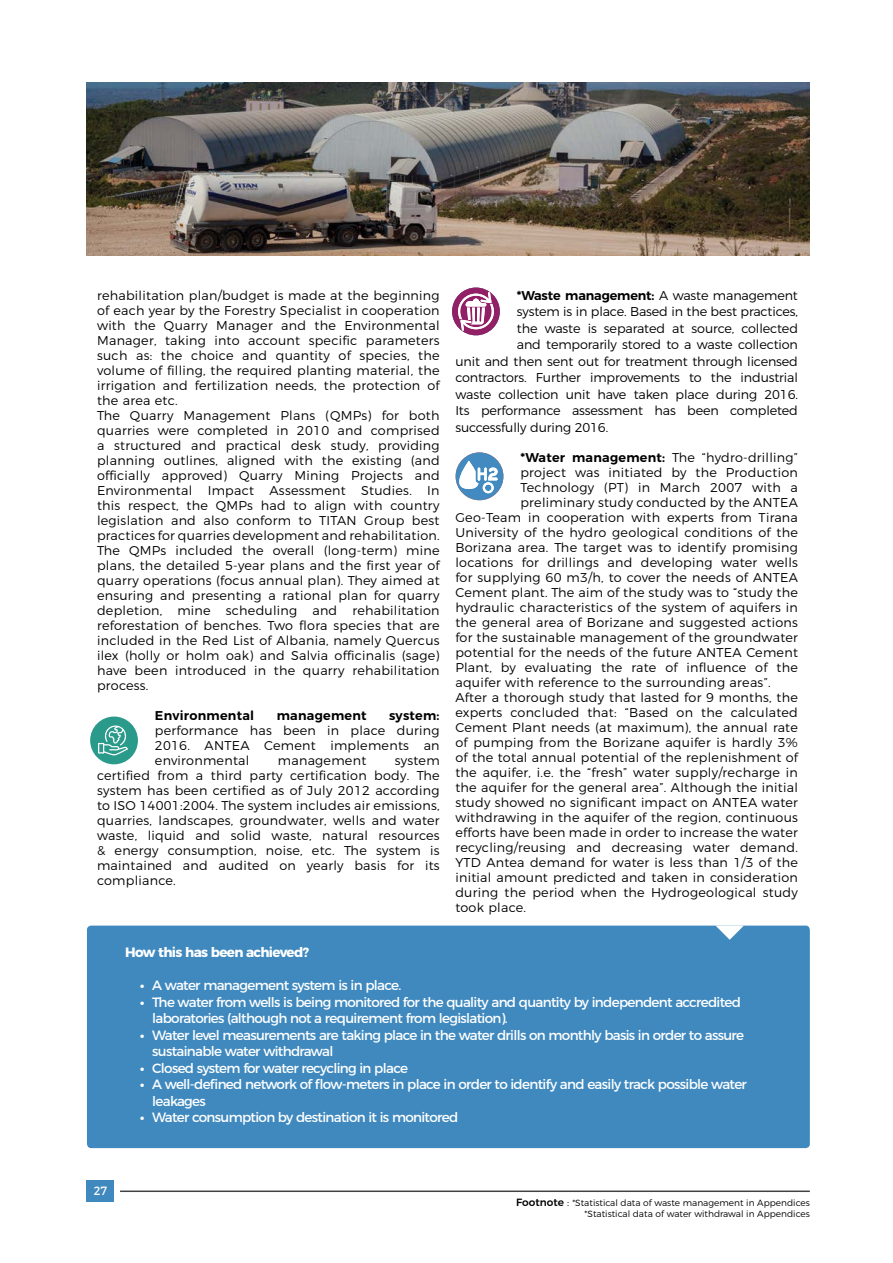
<style>
.page{position:relative;width:893px;height:1263px;background:#fff}
.page>*{position:absolute;margin:0;border:0;box-sizing:border-box;transform-origin:0 0}
.t1{font:13.5px/16.5px "Montserrat";letter-spacing:-.05em;color:#fff}
.t2{font:700 13.5px "Montserrat";letter-spacing:-.05em;color:#fff}
.t3{font:300 12.75px/15px "Montserrat";letter-spacing:.02em;color:#000;text-align:justify}
.t4{font:300 12.75px "Montserrat";letter-spacing:-.01em;color:#000}
.t5{font:600 12.75px "Montserrat";letter-spacing:-.01em;color:#000}
.t6{font:600 12.75px "Montserrat";letter-spacing:.02em;color:#000}
.t7{font:12px "Montserrat";color:#fff;scale:.91 1}
.t8{font:300 9px/10.5px "Montserrat";color:#000;text-align:right}
.s1{font-weight:300}
.s2{font-weight:600}
.s3{font-family:"Nexa";font-weight:800}
.s4{font-weight:500;font-size:10.5px}
.s5{font-size:10.5px}
</style>
<div class="page">
<hr style="left:120px;top:1190px;width:690px;height:2px;background:#414042">
<div style="left:87px;top:1180px;width:27px;height:21px;background:#3f89bf"></div>
<div style="left:87px;top:925px;width:723px;height:223px;background:#3f89bf;border-radius:4px"></div>
<div style="left:452px;top:288px;width:48px;height:47px;background:#912066;border-radius:50%"></div>
<svg style="left:457px;top:292px;width:38px;height:39px"></svg>
<div style="left:456px;top:452px;width:47px;height:48px;background:#428abf;border-radius:50%"></div>
<svg style="left:455px;top:461px;width:43px;height:32px"></svg>
<img style="left:87px;top:83px;width:723px;height:172px">
<div style="left:90px;top:716px;width:48px;height:48px;background:#2a9a8b;border-radius:50%"></div>
<svg style="left:98px;top:725px;width:30px;height:30px"></svg>
<svg style="left:715px;top:925px;width:29px;height:15px"></svg>
<p class="t3" style="left:97px;top:287px;width:344px;text-align:left">rehabilitation plan/budget is made at the beginning of each year by the Forestry Specialist in cooperation with the Quarry Manager and the Environmental Manager, taking into account specific parameters such as: the choice and quantity of species, the volume of filling, the required planting material, the irrigation and fertilization needs, the protection of the area etc.<br>The Quarry Management Plans (QMPs) for both quarries were completed in 2010 and comprised a structured and practical desk study, providing planning outlines, aligned with the existing (and officially approved) Quarry Mining Projects and Environmental Impact Assessment Studies. In this respect, the QMPs had to align with country legislation and also conform to TITAN Group best practices for quarries development and rehabilitation.<br>The QMPs included the overall (long-term) mine plans, the detailed 5-year plans and the first year of quarry operations (focus annual plan). They aimed at ensuring and presenting a rational plan for quarry depletion, mine scheduling and rehabilitation reforestation of benches. Two flora species that are included in the Red List of Albania, namely Quercus ilex (holly or holm oak) and Salvia officinalis (sage) have been introduced in the quarry rehabilitation process.</p>
<p class="t6" style="left:155px;top:705px;width:101px">Environmental</p>
<p class="t6" style="left:277px;top:705px;width:91px">management</p>
<p class="t6" style="left:389px;top:705px;width:52px">system:</p>
<p class="t3" style="left:155px;top:722px;width:286px">performance has been in place during 2016. ANTEA Cement implements an environmental</p>
<p class="t3" style="left:97px;top:752px;width:344px;text-indent:298px">system certified from a third party certification body. The system has been certified as of July 2012 according to ISO 14001:2004. The system includes air emissions, quarries, landscapes, groundwater, wells and water waste, liquid and solid waste, natural resources &amp; energy consumption, noise, etc. The system is maintained and audited on yearly basis for its compliance.</p>
<p class="t3" style="left:278px;top:752px;width:90px">management</p>
<p class="t5" style="left:517px;top:285px;width:283px">*Waste management: <span class="s1">A waste management</span></p>
<p class="t4" style="left:517px;top:302px;width:283px">system is in place. Based in the best practices,</p>
<p class="t4" style="left:517px;top:318px;width:283px">the waste is separated at source, collected</p>
<p class="t4" style="left:517px;top:335px;width:283px">and temporarily stored to a waste collection</p>
<p class="t4" style="left:455px;top:351px;width:344px">unit and then sent out for treatment through licensed</p>
<p class="t4" style="left:455px;top:368px;width:344px">contractors. Further improvements to the industrial</p>
<p class="t4" style="left:455px;top:384px;width:344px">waste collection unit have taken place during 2016.</p>
<p class="t4" style="left:455px;top:401px;width:344px">Its performance assessment has been completed</p>
<p class="t4" style="left:455px;top:417px;width:154px">successfully during 2016.</p>
<p class="t3" style="left:520px;top:449px;width:279px"><span class="s2">*Water management:</span> The “hydro-drilling”</p>
<p class="t3" style="left:520px;top:464px;width:279px">project was initiated by the Production</p>
<p class="t3" style="left:520px;top:479px;width:279px">Technology (PT) in March 2007 with a</p>
<p class="t3" style="left:520px;top:493px;width:279px">preliminary study conducted by the ANTEA</p>
<p class="t3" style="left:455px;top:508px;width:344px">Geo-Team in cooperation with experts from Tirana</p>
<p class="t3" style="left:455px;top:523px;width:344px">University of the hydro geological conditions of the</p>
<p class="t3" style="left:455px;top:538px;width:344px">Borizana area. The target was to identify promising</p>
<p class="t3" style="left:455px;top:553px;width:344px">locations for drillings and developing water wells</p>
<p class="t3" style="left:455px;top:568px;width:344px">for supplying 60 m3/h, to cover the needs of ANTEA</p>
<p class="t3" style="left:455px;top:583px;width:344px">Cement plant. The aim of the study was to “study the</p>
<p class="t3" style="left:455px;top:598px;width:344px">hydraulic characteristics of the system of aquifers in</p>
<p class="t3" style="left:455px;top:613px;width:344px">the general area of Borizane and suggested actions</p>
<p class="t3" style="left:455px;top:628px;width:344px">for the sustainable management of the groundwater</p>
<p class="t3" style="left:455px;top:643px;width:344px">potential for the needs of the future ANTEA Cement</p>
<p class="t3" style="left:455px;top:658px;width:344px">Plant, by evaluating the rate of influence of the</p>
<p class="t3" style="left:455px;top:673px;width:317px">aquifer with reference to the surrounding areas”.</p>
<p class="t3" style="left:455px;top:688px;width:344px">After a thorough study that lasted for 9 months, the</p>
<p class="t3" style="left:455px;top:703px;width:344px">experts concluded that: “Based on the calculated</p>
<p class="t3" style="left:455px;top:718px;width:344px">Cement Plant needs (at maximum), the annual rate</p>
<p class="t3" style="left:455px;top:733px;width:344px">of pumping from the Borizane aquifer is hardly 3%</p>
<p class="t3" style="left:455px;top:748px;width:344px">of the total annual potential of the replenishment of</p>
<p class="t3" style="left:455px;top:763px;width:344px">the aquifer, i.e. the “fresh” water supply/recharge in</p>
<p class="t3" style="left:455px;top:778px;width:344px">the aquifer for the general area”. Although the initial</p>
<p class="t3" style="left:455px;top:793px;width:344px">study showed no significant impact on ANTEA water</p>
<p class="t3" style="left:455px;top:808px;width:344px">withdrawing in the aquifer of the region, continuous</p>
<p class="t3" style="left:455px;top:823px;width:344px">efforts have been made in order to increase the water</p>
<p class="t3" style="left:455px;top:838px;width:344px">recycling/reusing and decreasing water demand.</p>
<p class="t3" style="left:455px;top:853px;width:344px">YTD Antea demand for water is less than 1/3 of the</p>
<p class="t3" style="left:455px;top:868px;width:344px">initial amount predicted and taken in consideration</p>
<p class="t3" style="left:455px;top:883px;width:344px">during the period when the Hydrogeological study</p>
<p class="t3" style="left:455px;top:898px;width:72px">took place.</p>
<p class="t2" style="left:125px;top:941px;width:185px">How this has been achieved?</p>
<p class="t1" style="left:139px;top:976px;width:263px"><span class="s3">•</span> A water management system is in place.</p>
<p class="t1" style="left:152px;top:992px;width:590px;text-indent:-13px"><span class="s3">•</span> The water from wells is being monitored for the quality and quantity by independent accredited laboratories (although not a requirement from legislation).</p>
<p class="t1" style="left:152px;top:1025px;width:593px;text-indent:-13px"><span class="s3">•</span> Water level measurements are taking place in the water drills on monthly basis in order to assure sustainable water withdrawal</p>
<p class="t1" style="left:139px;top:1058px;width:270px"><span class="s3">•</span> Closed system for water recycling in place</p>
<p class="t1" style="left:152px;top:1075px;width:596px;text-indent:-13px"><span class="s3">•</span> A well-defined network of flow-meters in place in order to identify and easily track possible water leakages</p>
<p class="t1" style="left:139px;top:1108px;width:320px"><span class="s3">•</span> Water consumption by destination it is monitored</p>
<p class="t7" style="left:94px;top:1181px;width:16px">27</p>
<p class="t8" style="left:516px;top:1197px;width:295px"><span class="s4">Footnote</span> <span class="s5">:</span> *Statistical data of waste management in Appendices *Statistical data of water withdrawal in Appendices</p>
</div>
